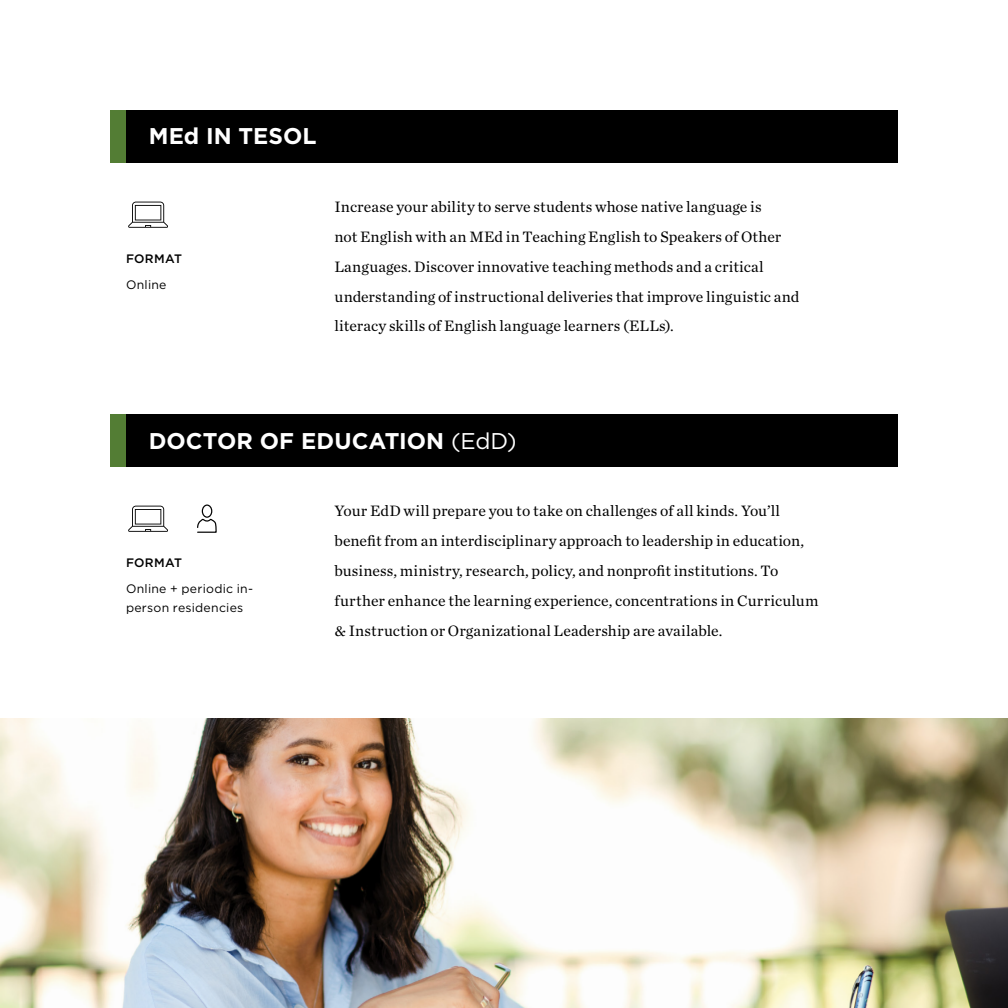
<style>
.page{position:relative;width:1008px;height:1008px;background:#fff}
.page>*{position:absolute;margin:0;border:0;box-sizing:border-box;transform-origin:0 0}
.t1{font:700 22.75px "Gotham";letter-spacing:.005em;color:#fff}
.t2{font:15.75px/29.8px "Chronicle Text G1";letter-spacing:.005em;color:#000}
.t3{font:12.25px/19.2px "Gotham";letter-spacing:.02em;color:#000}
.t4{font:500 12.25px "Gotham";letter-spacing:.025em;color:#000}
.s1{font-weight:400}
</style>
<div class="page">
<div style="left:126px;top:110px;width:772px;height:52px;background:#000"></div>
<div style="left:126px;top:414px;width:772px;height:52px;background:#000"></div>
<img style="left:0;top:718px;width:1008px;height:290px">
<svg style="left:128px;top:202px;width:40px;height:26px"></svg>
<div style="left:110px;top:110px;width:16px;height:52px;background:#537d34"></div>
<svg style="left:128px;top:506px;width:40px;height:26px"></svg>
<div style="left:110px;top:414px;width:16px;height:52px;background:#537d34"></div>
<div style="left:202px;top:505px;width:10px;height:13px;border:1px solid #000;border-radius:50%"></div>
<svg style="left:197px;top:519px;width:20px;height:14px"></svg>
<h1 class="t1" style="left:149px;top:121px;width:169px">MEd IN TESOL</h1>
<p class="t4" style="left:126px;top:251px;width:58px">FORMAT</p>
<p class="t3" style="left:126px;top:274px;width:42px">Online</p>
<p class="t2" style="left:335px;top:191px;width:466px">Increase your ability to serve students whose native language is<br>not English with an MEd in Teaching English to Speakers of Other Languages. Discover innovative teaching methods and a critical understanding of instructional deliveries that improve linguistic and literacy skills of English language learners (ELLs).</p>
<h1 class="t1" style="left:149px;top:426px;width:370px">DOCTOR OF EDUCATION <span class="s1">(EdD)</span></h1>
<p class="t4" style="left:126px;top:555px;width:58px">FORMAT</p>
<p class="t3" style="left:126px;top:578px;width:129px">Online + periodic in&shy;person residencies</p>
<p class="t2" style="left:335px;top:496px;width:486px">Your EdD will prepare you to take on challenges of all kinds. You’ll benefit from an interdisciplinary approach to leadership in education, business, ministry, research, policy, and nonprofit institutions. To further enhance the learning experience, concentrations in Curriculum &amp; Instruction or Organizational Leadership are available.</p>
</div>
